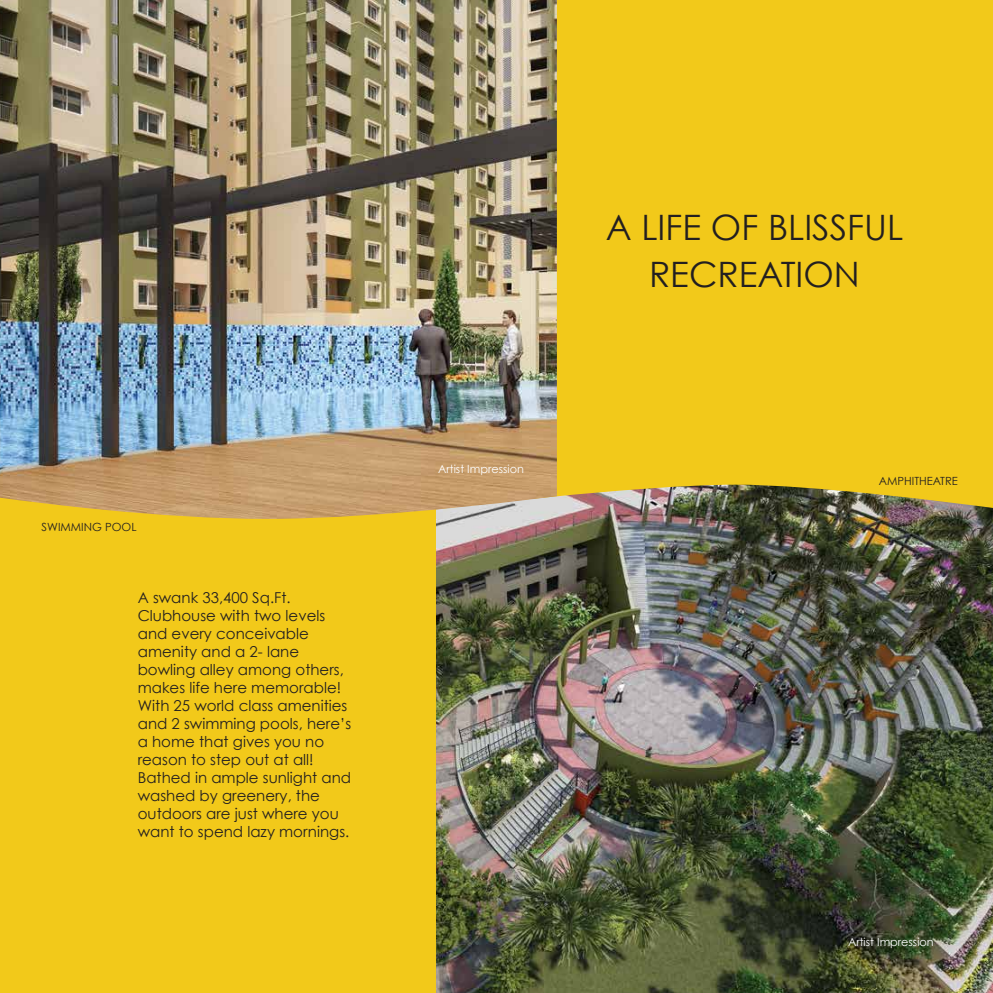
<style>
.page{position:relative;width:993px;height:993px;background:#fff}
.page>*{position:absolute;margin:0;border:0;box-sizing:border-box;transform-origin:0 0}
.t1{font:35px/46.1px "Century Gothic";color:#231f20;text-align:center}
.t2{font:15px/18px "Century Gothic";color:#231f20}
.t3{font:11.25px "Century Gothic";color:#fff}
.t4{font:11.25px "Century Gothic";color:#231f20}
</style>
<div class="page">
<div style="left:0;top:0;width:992px;height:992px;background:#f2c91a"></div>
<img style="left:436px;top:484px;width:556px;height:508px">
<img style="left:0;top:0;width:556px;height:518px">
<p class="t4" style="left:42px;top:520px;width:96px">SWIMMING POOL</p>
<p class="t2" style="left:138px;top:588px;width:215px">A swank 33,400 Sq.Ft.<br>Clubhouse with two levels and every conceivable amenity and a 2- lane bowling alley among others, makes life here memorable!<br>With 25 world class amenities and 2 swimming pools, here’s a home that gives you no reason to step out at all!<br>Bathed in ample sunlight and washed by greenery, the outdoors are just where you want to spend lazy mornings.</p>
<p class="t3" style="left:438px;top:461px;width:87px">Artist Impression</p>
<h1 class="t1" style="left:605px;top:204px;width:299px">A LIFE OF BLISSFUL<br>RECREATION</h1>
<p class="t4" style="left:878px;top:474px;width:81px">AMPHITHEATRE</p>
<p class="t3" style="left:847px;top:935px;width:87px">Artist Impression</p>
</div>
